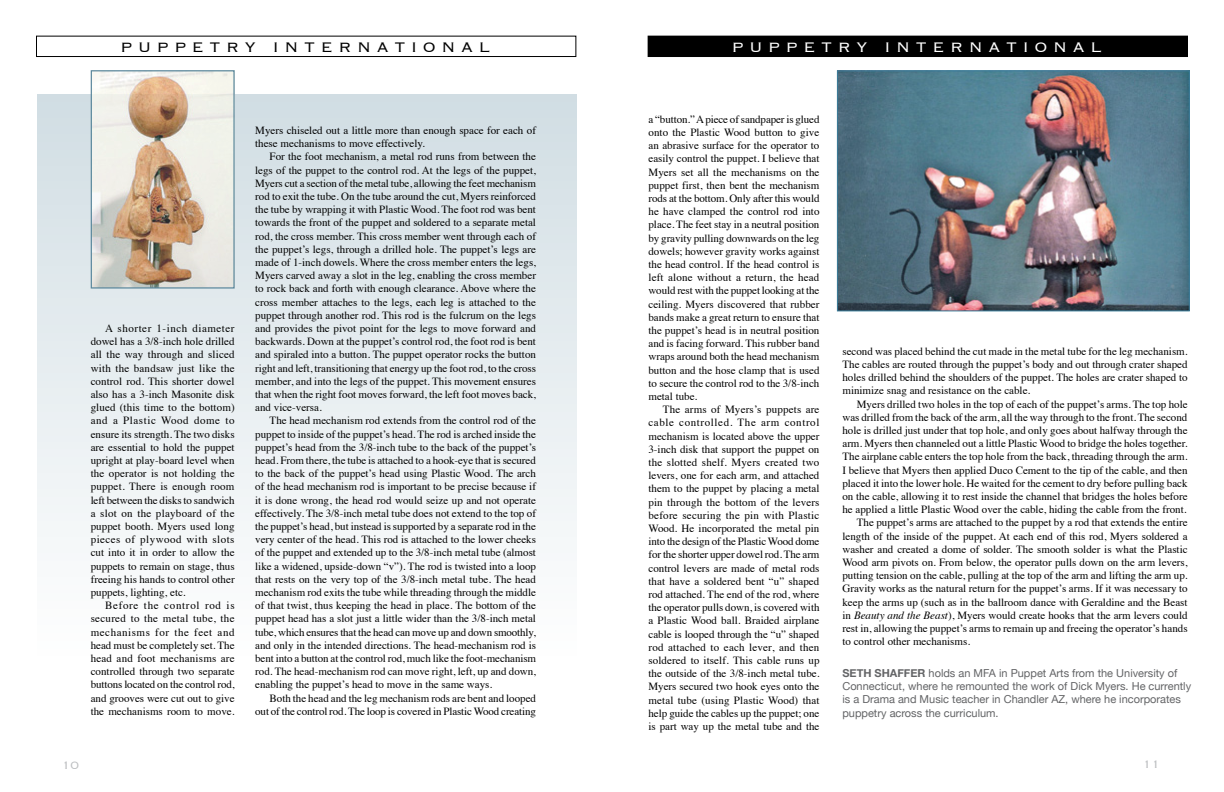
<style>
.page{position:relative;width:1224px;height:792px;background:#fff}
.page>*{position:absolute;margin:0;border:0;box-sizing:border-box;transform-origin:0 0}
.t1{font:300 18px "Copperplate";color:#000}
.t2{font:300 18px "Copperplate";color:#fff}
.t3{font:300 14px "Copperplate";color:#bcbec0}
.t4{font:11px/13.2px "Times";color:#000;text-align:justify}
.t5{font:11px/13.2px "Helvetica Neue";color:#636466}
.s1{font-style:italic}
.s2{font-weight:700}
</style>
<div class="page">
<div style="left:648px;top:36px;width:540px;height:21px;background:#000"></div>
<div style="left:36px;top:36px;width:540px;height:21px;border:1px solid #000"></div>
<div style="left:37px;top:95px;width:540px;height:636px;background:linear-gradient(to bottom,#d1dee3,#fff)"></div>
<img style="left:839px;top:72px;width:349px;height:237px">
<div style="left:837px;top:70px;width:353px;height:241px;border:1px solid #3a7c9a"></div>
<img style="left:93px;top:72px;width:140px;height:215px">
<div style="left:91px;top:70px;width:144px;height:219px;border:1px solid #5b889d"></div>
<h1 class="t1" style="left:120px;top:35px;width:371px">P U P P E T R Y I N T E R N A T I O N A L</h1>
<h1 class="t2" style="left:732px;top:35px;width:371px">P U P P E T R Y I N T E R N A T I O N A L</h1>
<p class="t4" style="left:91px;top:321px;width:146px;text-indent:14px">A shorter 1-inch diameter dowel has a 3/8-inch hole drilled all the way through and sliced with the bandsaw just like the control rod. This shorter dowel also has a 3-inch Masonite disk glued (this time to the bottom) and a Plastic Wood dome to ensure its strength. The two disks are essential to hold the puppet upright at play-board level when the operator is not holding the puppet. There is enough room left between the disks to sandwich a slot on the playboard of the puppet booth. Myers used long pieces of plywood with slots cut into it in order to allow the puppets to remain on stage, thus freeing his hands to control other puppets, lighting, etc.</p>
<p class="t4" style="left:91px;top:598px;width:146px;text-indent:14px">Before the control rod is secured to the metal tube, the mechanisms for the feet and head must be completely set. The head and foot mechanisms are controlled through two separate buttons located on the control rod, and grooves were cut out to give the mechanisms room to move.</p>
<p class="t4" style="left:255px;top:123px;width:282px">Myers chiseled out a little more than enough space for each of these mechanisms to move effectively.</p>
<p class="t4" style="left:255px;top:149px;width:282px;text-indent:14px">For the foot mechanism, a metal rod runs from between the legs of the puppet to the control rod. At the legs of the puppet, Myers cut a section of the metal tube, allowing the feet mechanism rod to exit the tube. On the tube around the cut, Myers reinforced the tube by wrapping it with Plastic Wood. The foot rod was bent towards the front of the puppet and soldered to a separate metal rod, the cross member. This cross member went through each of the puppet’s legs, through a drilled hole. The puppet’s legs are made of 1-inch dowels. Where the cross member enters the legs, Myers carved away a slot in the leg, enabling the cross member to rock back and forth with enough clearance. Above where the cross member attaches to the legs, each leg is attached to the puppet through another rod. This rod is the fulcrum on the legs and provides the pivot point for the legs to move forward and backwards. Down at the puppet’s control rod, the foot rod is bent and spiraled into a button. The puppet operator rocks the button right and left, transitioning that energy up the foot rod, to the cross member, and into the legs of the puppet. This movement ensures that when the right foot moves forward, the left foot moves back, and vice-versa.</p>
<p class="t4" style="left:255px;top:413px;width:282px;text-indent:14px">The head mechanism rod extends from the control rod of the puppet to inside of the puppet’s head. The rod is arched inside the puppet’s head from the 3/8-inch tube to the back of the puppet’s head. From there, the tube is attached to a hook-eye that is secured to the back of the puppet’s head using Plastic Wood. The arch of the head mechanism rod is important to be precise because if it is done wrong, the head rod would seize up and not operate effectively. The 3/8-inch metal tube does not extend to the top of the puppet’s head, but instead is supported by a separate rod in the very center of the head. This rod is attached to the lower cheeks of the puppet and extended up to the 3/8-inch metal tube (almost like a widened, upside-down “v”). The rod is twisted into a loop that rests on the very top of the 3/8-inch metal tube. The head mechanism rod exits the tube while threading through the middle of that twist, thus keeping the head in place. The bottom of the puppet head has a slot just a little wider than the 3/8-inch metal tube, which ensures that the head can move up and down smoothly, and only in the intended directions. The head-mechanism rod is bent into a button at the control rod, much like the foot-mechanism rod. The head-mechanism rod can move right, left, up and down, enabling the puppet’s head to move in the same ways.</p>
<p class="t4" style="left:255px;top:690px;width:282px;text-align:right">Both the head and the leg mechanism rods are bent and looped out of the control rod. The loop is covered in Plastic Wood creating</p>
<p class="t4" style="left:648px;top:112px;width:173px">a “button.” A piece of sandpaper is glued onto the Plastic Wood button to give an abrasive surface for the operator to easily control the puppet. I believe that Myers set all the mechanisms on the puppet first, then bent the mechanism rods at the bottom. Only after this would he have clamped the control rod into place. The feet stay in a neutral position by gravity pulling downwards on the leg dowels; however gravity works against the head control. If the head control is left alone without a return, the head would rest with the puppet looking at the ceiling. Myers discovered that rubber bands make a great return to ensure that the puppet’s head is in neutral position and is facing forward. This rubber band wraps around both the head mechanism button and the hose clamp that is used to secure the control rod to the 3/8-inch metal tube.</p>
<p class="t4" style="left:648px;top:402px;width:173px;text-indent:14px">The arms of Myers’s puppets are cable controlled. The arm control mechanism is located above the upper 3-inch disk that support the puppet on the slotted shelf. Myers created two levers, one for each arm, and attached them to the puppet by placing a metal pin through the bottom of the levers before securing the pin with Plastic Wood. He incorporated the metal pin into the design of the Plastic Wood dome for the shorter upper dowel rod. The arm control levers are made of metal rods that have a soldered bent “u” shaped rod attached. The end of the rod, where the operator pulls down, is covered with a Plastic Wood ball. Braided airplane cable is looped through the “u” shaped rod attached to each lever, and then soldered to itself. This cable runs up the outside of the 3/8-inch metal tube.<br>Myers secured two hook eyes onto the metal tube (using Plastic Wood) that help guide the cables up the puppet; one is part way up the metal tube and the</p>
<p class="t4" style="left:842px;top:344px;width:347px">second was placed behind the cut made in the metal tube for the leg mechanism.<br>The cables are routed through the puppet’s body and out through crater shaped holes drilled behind the shoulders of the puppet. The holes are crater shaped to minimize snag and resistance on the cable.</p>
<p class="t4" style="left:857px;top:396px;width:332px">Myers drilled two holes in the top of each of the puppet’s arms. The top hole</p>
<p class="t4" style="left:842px;top:410px;width:346px">was drilled from the back of the arm, all the way through to the front. The second</p>
<p class="t4" style="left:842px;top:423px;width:347px">hole is drilled just under that top hole, and only goes about halfway through the</p>
<p class="t4" style="left:842px;top:436px;width:347px">arm. Myers then channeled out a little Plastic Wood to bridge the holes together.</p>
<p class="t4" style="left:842px;top:449px;width:347px">The airplane cable enters the top hole from the back, threading through the arm.</p>
<p class="t4" style="left:842px;top:462px;width:347px">I believe that Myers then applied Duco Cement to the tip of the cable, and then</p>
<p class="t4" style="left:842px;top:476px;width:347px">placed it into the lower hole. He waited for the cement to dry before pulling back</p>
<p class="t4" style="left:842px;top:489px;width:347px">on the cable, allowing it to rest inside the channel that bridges the holes before</p>
<p class="t4" style="left:842px;top:502px;width:346px">he applied a little Plastic Wood over the cable, hiding the cable from the front.</p>
<p class="t4" style="left:857px;top:515px;width:332px">The puppet’s arms are attached to the puppet by a rod that extends the entire</p>
<p class="t4" style="left:842px;top:528px;width:347px">length of the inside of the puppet. At each end of this rod, Myers soldered a</p>
<p class="t4" style="left:842px;top:542px;width:347px">washer and created a dome of solder. The smooth solder is what the Plastic</p>
<p class="t4" style="left:842px;top:555px;width:347px">Wood arm pivots on. From below, the operator pulls down on the arm levers,</p>
<p class="t4" style="left:842px;top:568px;width:347px">putting tension on the cable, pulling at the top of the arm and lifting the arm up.</p>
<p class="t4" style="left:842px;top:581px;width:347px">Gravity works as the natural return for the puppet’s arms. If it was necessary to</p>
<p class="t4" style="left:842px;top:594px;width:347px">keep the arms up (such as in the ballroom dance with Geraldine and the Beast</p>
<p class="t4" style="left:842px;top:608px;width:347px">in <span class="s1">Beauty and the Beast</span>), Myers would create hooks that the arm levers could</p>
<p class="t4" style="left:842px;top:621px;width:347px">rest in, allowing the puppet’s arms to remain up and freeing the operator’s hands</p>
<p class="t4" style="left:842px;top:634px;width:129px">to control other mechanisms.</p>
<p class="t5" style="left:842px;top:667px;width:350px"><span class="s2">SETH SHAFFER</span> holds an MFA in Puppet Arts from the University of Connecticut, where he remounted the work of Dick Myers. He currently is a Drama and Music teacher in Chandler AZ, where he incorporates puppetry across the curriculum.</p>
<p class="t3" style="left:62px;top:756px;width:19px">10</p>
<p class="t3" style="left:1143px;top:755px;width:19px">11</p>
</div>
